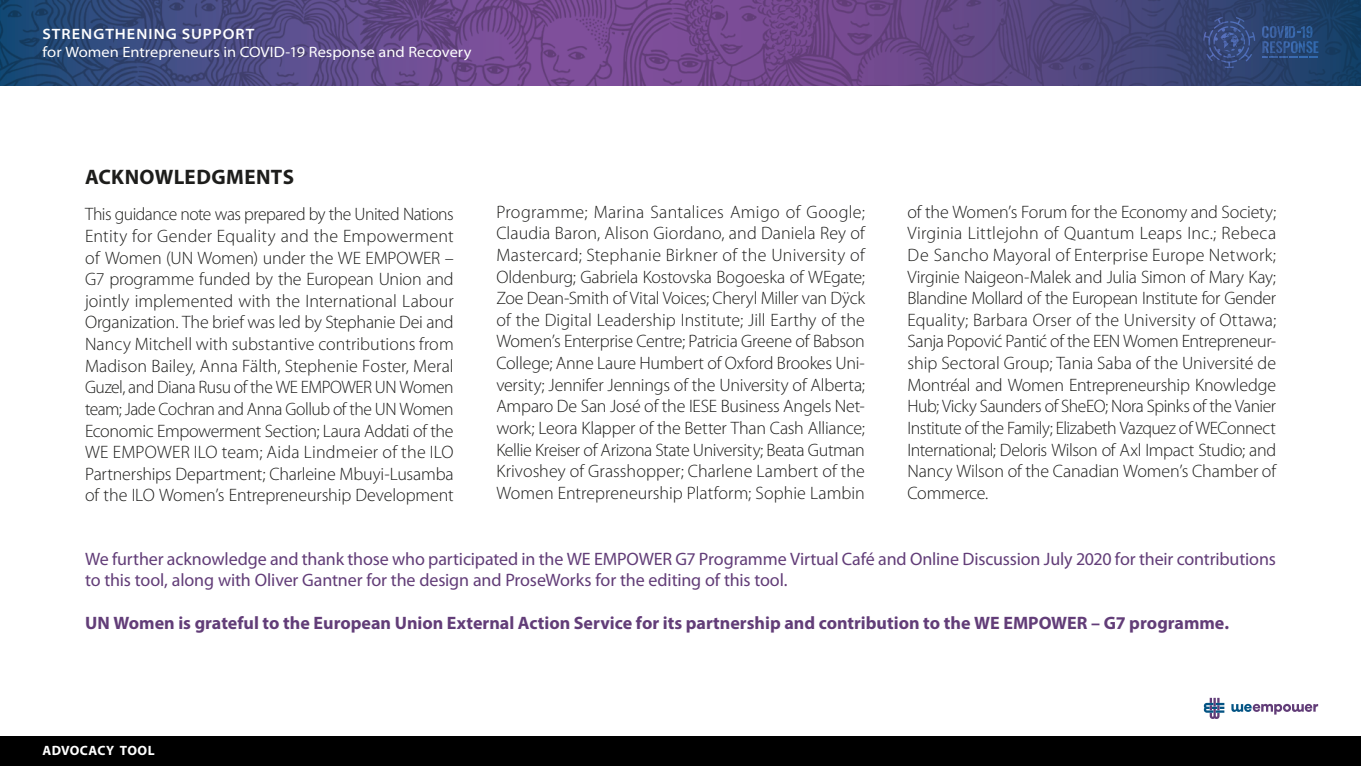
<style>
.page{position:relative;width:1361px;height:766px;background:#fff}
.page>*{position:absolute;margin:0;border:0;box-sizing:border-box;transform-origin:0 0}
.t1{font:700 21px "Myriad Pro";letter-spacing:.02em;color:#1d1d1b}
.t2{font:300 18px/21.6px "Myriad Pro";letter-spacing:-.005em;color:#1d1d1b;text-align:justify}
.t3{font:18px/21.6px "Myriad Pro";letter-spacing:-.01em;color:#623d78}
.t4{font:700 18px "Myriad Pro";color:#623d78}
.t5{font:semi-expanded 15px "Myriad Pro";letter-spacing:.005em;color:#fff}
.t6{font:600 semi-expanded 15px "Myriad Pro";letter-spacing:.07em;color:#fff}
.t7{font:700 13.5px "Myriad Pro";letter-spacing:.025em;color:#fff}
</style>
<div class="page">
<div style="left:0;top:736px;width:1361px;height:29px;background:#000"></div>
<img style="left:0;top:0;width:1361px;height:85px">
<svg style="left:1204px;top:697px;width:20px;height:21px"></svg>
<svg style="left:1231px;top:703px;width:87px;height:11px"></svg>
<svg style="left:1203px;top:17px;width:52px;height:51px;background:#384a7e"></svg>
<svg style="left:1262px;top:26px;width:56px;height:32px;background:#2c4f83"></svg>
<p class="t6" style="left:43px;top:26px;width:213px">STRENGTHENING SUPPORT</p>
<p class="t5" style="left:43px;top:44px;width:430px">for Women Entrepreneurs in COVID-19 Response and Recovery</p>
<p class="t1" style="left:85px;top:164px;width:211px">ACKNOWLEDGMENTS</p>
<p class="t2" style="left:85px;top:204px;width:370px">This guidance note was prepared by the United Nations Entity for Gender Equality and the Empowerment of Women (UN Women) under the WE EMPOWER – G7 programme funded by the European Union and jointly implemented with the International Labour Organization. The brief was led by Stephanie Dei and Nancy Mitchell with substantive contributions from Madison Bailey, Anna Fälth, Stephenie Foster, Meral Guzel, and Diana Rusu of the WE EMPOWER UN Women team; Jade Cochran and Anna Gollub of the UN Women Economic Empowerment Section; Laura Addati of the WE EMPOWER ILO team; Aida Lindmeier of the ILO Partnerships Department; Charleine Mbuyi-Lusamba of the ILO Women’s Entrepreneurship Development</p>
<p class="t2" style="left:496px;top:201px;width:370px">Programme; Marina Santalices Amigo of Google; Claudia Baron, Alison Giordano, and Daniela Rey of Mastercard; Stephanie Birkner of the University of Oldenburg; Gabriela Kostovska Bogoeska of WEgate; Zoe Dean-Smith of Vital Voices; Cheryl Miller van Dÿck of the Digital Leadership Institute; Jill Earthy of the Women’s Enterprise Centre; Patricia Greene of Babson College; Anne Laure Humbert of Oxford Brookes Uni&shy;versity; Jennifer Jennings of the University of Alberta; Amparo De San José of the IESE Business Angels Net&shy;work; Leora Klapper of the Better Than Cash Alliance; Kellie Kreiser of Arizona State University; Beata Gutman Krivoshey of Grasshopper; Charlene Lambert of the Women Entrepreneurship Platform; Sophie Lambin</p>
<p class="t2" style="left:907px;top:201px;width:370px">of the Women’s Forum for the Economy and Society; Virginia Littlejohn of Quantum Leaps Inc.; Rebeca De Sancho Mayoral of Enterprise Europe Network; Virginie Naigeon-Malek and Julia Simon of Mary Kay; Blandine Mollard of the European Institute for Gender Equality; Barbara Orser of the University of Ottawa; Sanja Popović Pantić of the EEN Women Entrepreneur&shy;ship Sectoral Group; Tania Saba of the Université de Montréal and Women Entrepreneurship Knowledge Hub; Vicky Saunders of SheEO; Nora Spinks of the Vanier Institute of the Family; Elizabeth Vazquez of WEConnect International; Deloris Wilson of Axl Impact Studio; and Nancy Wilson of the Canadian Women’s Chamber of Commerce.</p>
<p class="t3" style="left:85px;top:547px;width:1192px">We further acknowledge and thank those who participated in the WE EMPOWER G7 Programme Virtual Café and Online Discussion July 2020 for their contributions to this tool, along with Oliver Gantner for the design and ProseWorks for the editing of this tool.</p>
<p class="t4" style="left:85px;top:611px;width:1145px">UN Women is grateful to the European Union External Action Service for its partnership and contribution to the WE EMPOWER – G7 programme.</p>
<p class="t7" style="left:43px;top:741px;width:114px">ADVOCACY TOOL</p>
</div>
